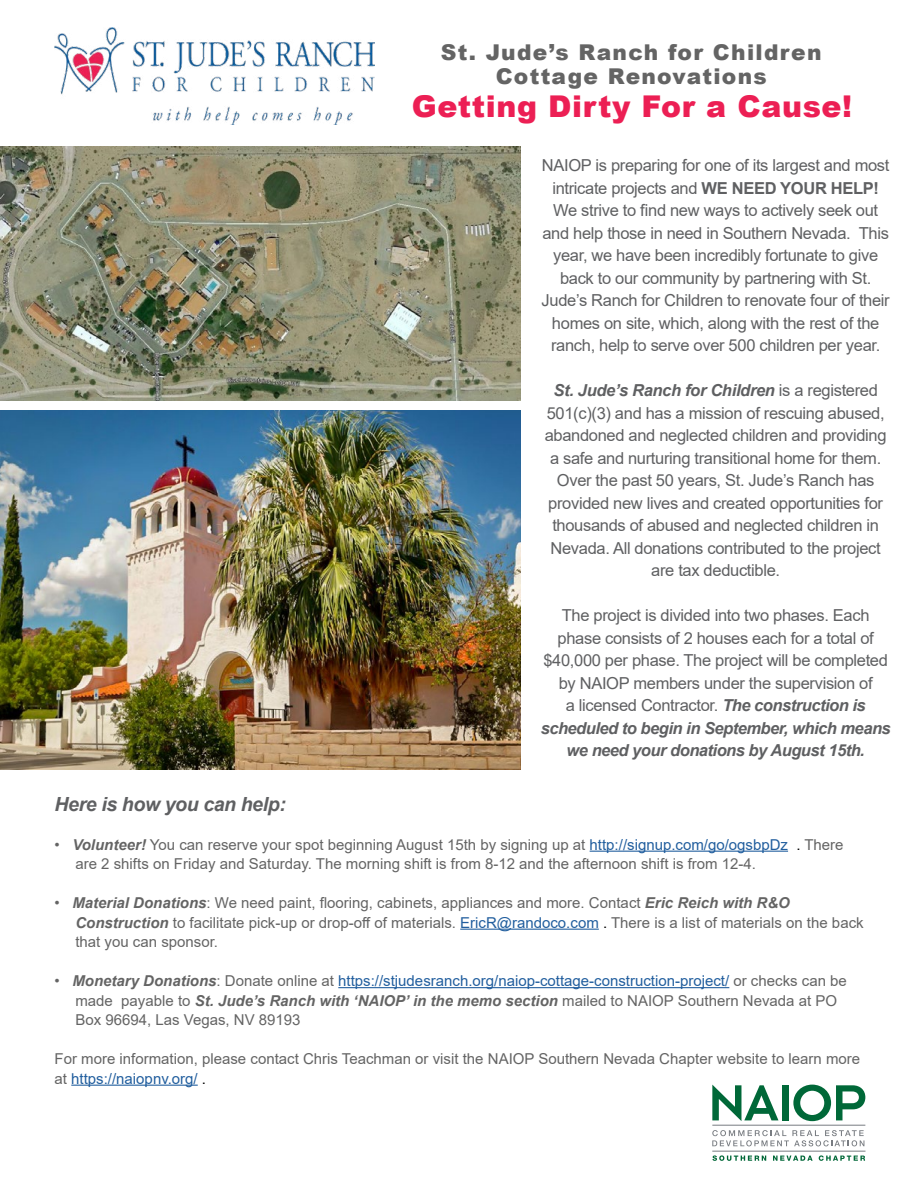
<style>
.page{position:relative;width:918px;height:1188px;background:#fff}
.page>*{position:absolute;margin:0;border:0;box-sizing:border-box;transform-origin:0 0}
.t1{font:900 30px "Arial";letter-spacing:.02em;color:#ec1f54}
.t2{font:900 21.75px/24px "Arial";letter-spacing:.06em;color:#646464;text-align:center}
.t3{font:italic 700 19.5px "Arial";letter-spacing:-.02em;color:#5f6062}
.t4{font:16.5px/22.5px "Arial";letter-spacing:-.02em;color:#5f6062;text-align:center}
.t5{font:15px/19.5px "Arial";color:#646464}
.s1{font-weight:700}
.s2{font-weight:700;font-style:italic}
.s3{color:#215e9e}
.s4{color:#000}
</style>
<div class="page">
<img style="left:1px;top:410px;width:519px;height:359px">
<img style="left:1px;top:146px;width:519px;height:254px">
<img style="left:55px;top:27px;width:319px;height:97px">
<hr style="left:712px;top:1151px;width:154px;height:1px;background:#787c81">
<svg style="left:712px;top:1085px;width:66px;height:36px"></svg>
<div style="left:782px;top:1085px;width:6px;height:35px;background:#006838"></div>
<svg style="left:793px;top:1085px;width:72px;height:36px"></svg>
<hr style="left:712px;top:1125px;width:153px;height:1px;background:#787c81">
<svg style="left:712px;top:1130px;width:152px;height:16px"></svg>
<svg style="left:712px;top:1155px;width:54px;height:6px"></svg>
<svg style="left:773px;top:1156px;width:40px;height:5px"></svg>
<svg style="left:819px;top:1155px;width:46px;height:6px"></svg>
<hr style="left:590px;top:851px;width:198px;height:1px;background:#215e9e">
<hr style="left:460px;top:929px;width:139px;height:1px;background:#215e9e">
<hr style="left:338px;top:987px;width:391px;height:1px;background:#215e9e">
<hr style="left:71px;top:1085px;width:127px;height:1px;background:#215e9e">
<p class="t2" style="left:441px;top:40px;width:382px">St. Jude’s Ranch for Children<br>Cottage Renovations</p>
<p class="t1" style="left:412px;top:84px;width:442px">Getting Dirty For a Cause!</p>
<p class="t4" style="left:542px;top:154px;width:350px">NAIOP is preparing for one of its largest and most intricate projects and <span class="s1">WE NEED YOUR HELP!<br></span>We strive to find new ways to actively seek out and help those in need in Southern Nevada. This year, we have been incredibly fortunate to give back to our community by partnering with St.<br>Jude’s Ranch for Children to renovate four of their homes on site, which, along with the rest of the ranch, help to serve over 500 children per year.</p>
<p class="t4" style="left:545px;top:379px;width:343px"><span class="s2">St. Jude’s Ranch for Children</span> is a registered 501(c)(3) and has a mission of rescuing abused, abandoned and neglected children and providing a safe and nurturing transitional home for them.<br>Over the past 50 years, St. Jude’s Ranch has provided new lives and created opportunities for thousands of abused and neglected children in Nevada. All donations contributed to the project are tax deductible.</p>
<p class="t4" style="left:541px;top:604px;width:352px">The project is divided into two phases. Each phase consists of 2 houses each for a total of $40,000 per phase. The project will be completed by NAIOP members under the supervision of<br>a licensed Contractor. <span class="s2">The construction is scheduled to begin in September, which means we need your donations by August 15th.</span></p>
<p class="t3" style="left:55px;top:791px;width:233px">Here is how you can help:</p>
<p class="t5" style="left:75px;top:834px;width:770px;text-indent:-21px">• <span class="s2">Volunteer!</span> You can reserve your spot beginning August 15th by signing up at <span class="s3">http://signup.com/go/ogsbpDz</span> <span class="s4">.</span> There are 2 shifts on Friday and Saturday. The morning shift is from 8-12 and the afternoon shift is from 12-4.</p>
<p class="t5" style="left:75px;top:893px;width:790px;text-indent:-21px">• <span class="s2">Material Donations</span>: We need paint, flooring, cabinets, appliances and more. Contact <span class="s2">Eric Reich with R&amp;O<br>Construction</span> to facilitate pick-up or drop-off of materials. <span class="s3">EricR@randoco.com</span> <span class="s4">.</span> There is a list of materials on the back that you can sponsor.</p>
<p class="t5" style="left:75px;top:971px;width:773px;text-indent:-21px">• <span class="s2">Monetary Donations</span>: Donate online at <span class="s3">https://stjudesranch.org/naiop-cottage-construction-project/</span> or checks can be made payable to <span class="s2">St. Jude’s Ranch with ‘NAIOP’ in the memo section</span> mailed to NAIOP Southern Nevada at PO<br>Box 96694, Las Vegas, NV 89193</p>
<p class="t5" style="left:55px;top:1049px;width:807px">For more information, please contact Chris Teachman or visit the NAIOP Southern Nevada Chapter website to learn more at <span class="s3">https://naiopnv.org/</span> <span class="s4">.</span></p>
</div>
